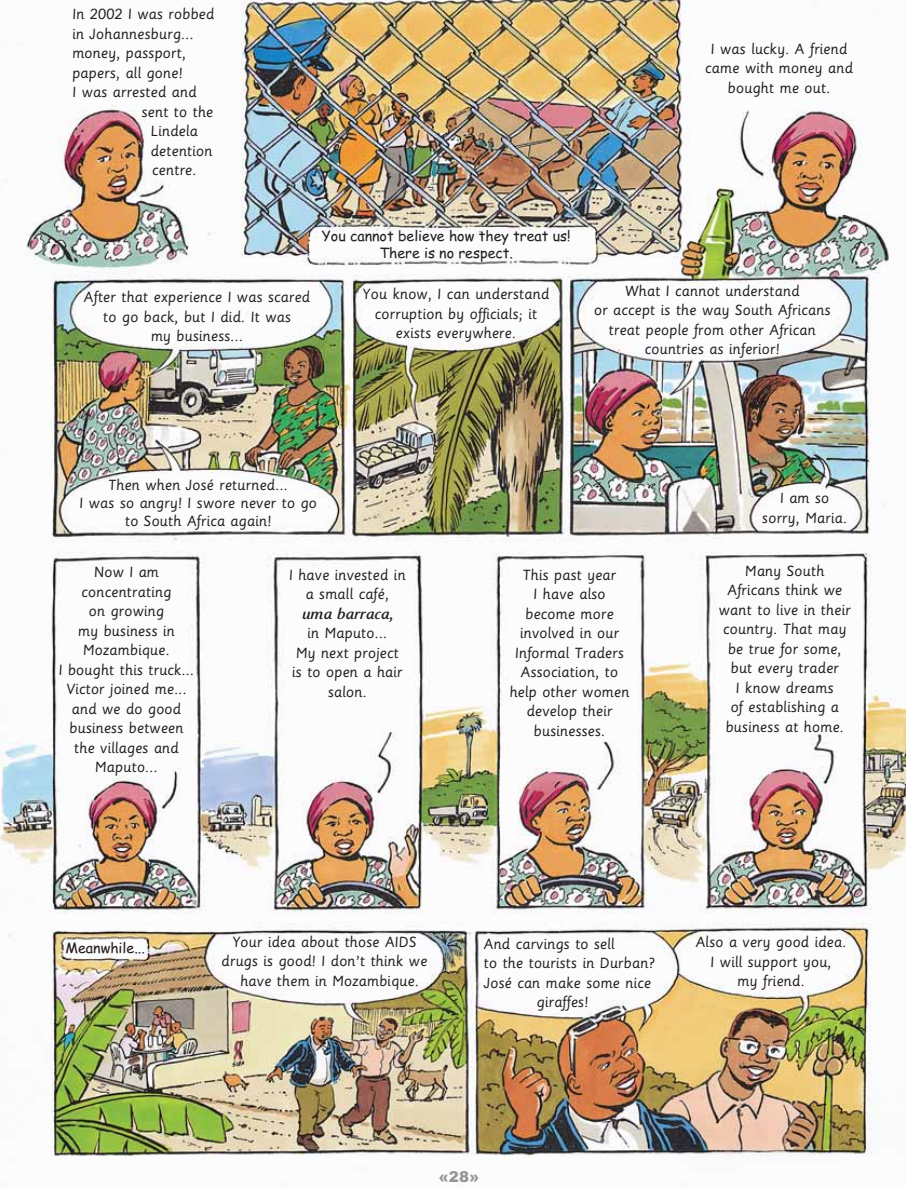
<style>
.page{position:relative;width:918px;height:1188px;background:#fff}
.page>*{position:absolute;margin:0;border:0;box-sizing:border-box;transform-origin:0 0}
.t1{font:16.5px/19.5px "Sassoon Primary Type";color:#231f20;text-align:center}
.t2{font:italic 500 16.5px "Sassoon";color:#231f20}
.t3{font:900 15px "Arial";color:#939598}
.t4{font:14.25px/17.1px "Comic Sans MS";color:#231f20;text-align:center}
</style>
<div class="page">
<img style="left:0;top:0;width:905px;height:1156px">
<p class="t1" style="left:72px;top:6px;width:144px">In 2002 I was robbed</p>
<p class="t1" style="left:72px;top:25px;width:123px">in Johannesburg...</p>
<p class="t1" style="left:72px;top:45px;width:115px">money, passport,</p>
<p class="t1" style="left:72px;top:64px;width:112px">papers, all gone!</p>
<p class="t1" style="left:72px;top:84px;width:126px">I was arrested and</p>
<p class="t1" style="left:141px;top:103px;width:73px">sent to the</p>
<p class="t1" style="left:150px;top:123px;width:49px">Lindela</p>
<p class="t1" style="left:150px;top:142px;width:64px">detention</p>
<p class="t1" style="left:152px;top:162px;width:46px">centre.</p>
<p class="t1" style="left:705px;top:40px;width:149px">I was lucky. A friend came with money and bought me out.</p>
<p class="t1" style="left:84px;top:289px;width:228px">After that experience I was scared to go back, but I did. It was<br>my business...</p>
<p class="t4" style="left:322px;top:229px;width:250px">You cannot believe how they treat us!<br>There is no respect.</p>
<p class="t1" style="left:362px;top:286px;width:189px">You know, I can understand corruption by officials; it exists everywhere.</p>
<p class="t1" style="left:594px;top:282px;width:238px">What I cannot understand<br>or accept is the way South Africans treat people from other African countries as inferior!</p>
<p class="t1" style="left:79px;top:477px;width:239px;line-height:18px">Then when José returned...<br>I was so angry! I swore never to go to South Africa again!</p>
<p class="t1" style="left:58px;top:564px;width:137px">Now I am concentrating<br>on growing<br>my business in<br>Mozambique.<br>I bought this truck...<br>Victor joined me... and we do good business between the villages and<br>Maputo...</p>
<p class="t1" style="left:289px;top:566px;width:118px">I have invested in a small café,</p>
<p class="t2" style="left:301px;top:607px;width:93px">uma barraca,</p>
<p class="t1" style="left:292px;top:624px;width:112px">in Maputo...<br>My next project is to open a hair salon.</p>
<p class="t1" style="left:762px;top:490px;width:86px">I am so sorry, Maria.</p>
<p class="t1" style="left:509px;top:566px;width:122px">This past year<br>I have also become more involved in our<br>Informal Traders<br>Association, to help other women develop their businesses.</p>
<p class="t1" style="left:719px;top:562px;width:134px">Many South<br>Africans think we want to live in their country. That may be true for some, but every trader<br>I know dreams<br>of establishing a business at home.</p>
<p class="t4" style="left:66px;top:941px;width:81px">Meanwhile...</p>
<p class="t1" style="left:232px;top:933px;width:186px">Your idea about those AIDS</p>
<p class="t1" style="left:221px;top:953px;width:207px">drugs is good! I don’t think we</p>
<p class="t1" style="left:240px;top:972px;width:180px">have them in Mozambique.</p>
<p class="t1" style="left:484px;top:935px;width:133px">And carvings to sell</p>
<p class="t1" style="left:484px;top:955px;width:172px">to the tourists in Durban?</p>
<p class="t1" style="left:484px;top:974px;width:169px">José can make some nice</p>
<p class="t1" style="left:536px;top:994px;width:53px">giraffes!</p>
<p class="t1" style="left:695px;top:934px;width:152px">Also a very good idea.<br>I will support you,<br>my friend.</p>
<p class="t3" style="left:439px;top:1172px;width:42px">«28»</p>
</div>
